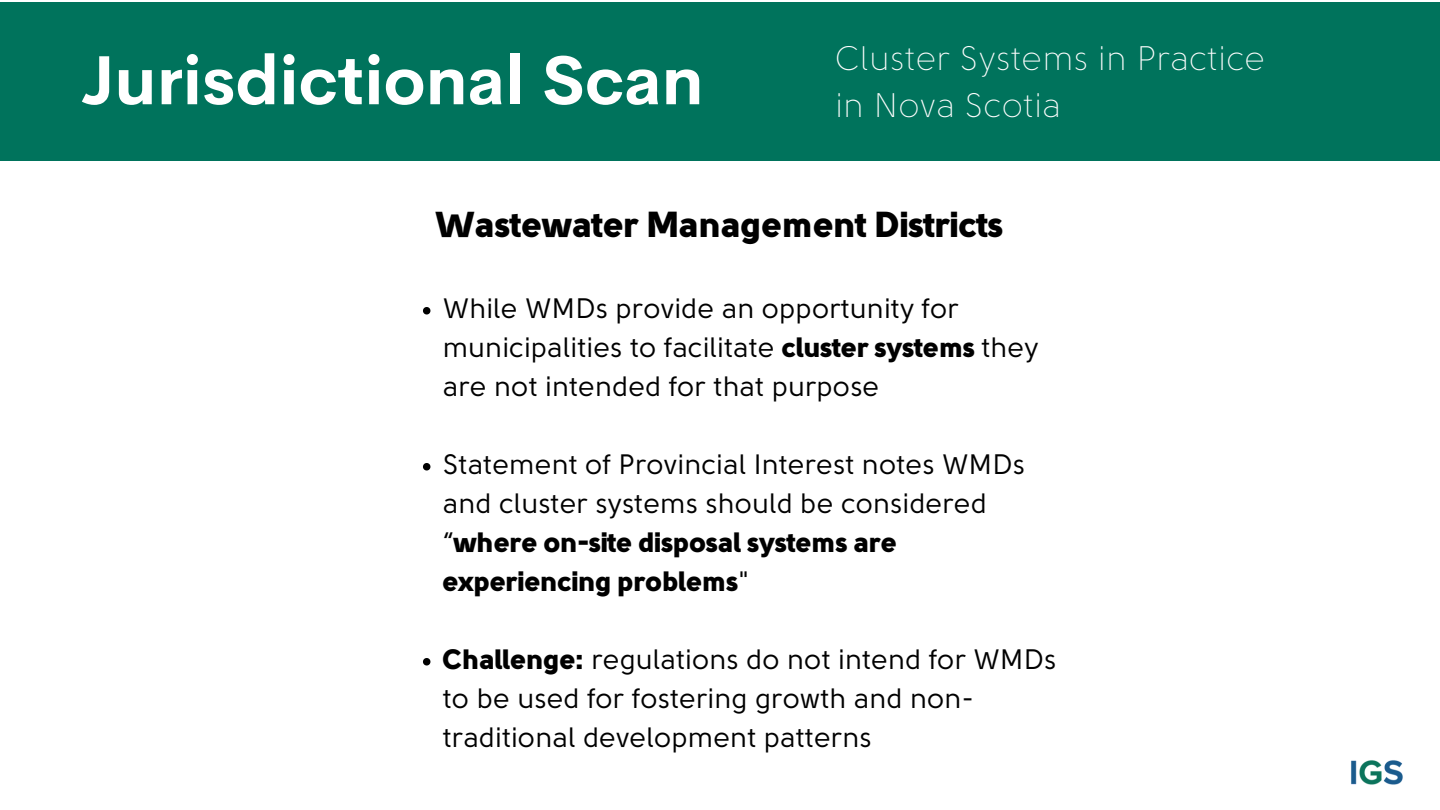
<style>
.page{position:relative;width:1440px;height:810px;background:#fff}
.page>*{position:absolute;margin:0;border:0;box-sizing:border-box;transform-origin:0 0}
.t1{font:700 68px "Cerebri Sans";color:#fff}
.t2{font:900 36px "Solomon Sans";color:#000}
.t3{font:300 34px/47.2px "Solomon Sans";color:#fff}
.t4{font:28px/39px "Solomon Sans";color:#000}
.s1{font-weight:900}
</style>
<div class="page">
<div style="left:0;top:2px;width:1440px;height:158px;background:#00735c"></div>
<svg style="left:423px;top:307px;width:7px;height:8px"></svg>
<svg style="left:423px;top:463px;width:7px;height:8px"></svg>
<svg style="left:423px;top:658px;width:7px;height:8px"></svg>
<img style="left:1351px;top:760px;width:52px;height:25px">
<h1 class="t1" style="left:81px;top:36px;width:624px">Jurisdictional Scan</h1>
<p class="t3" style="left:835px;top:36px;width:432px">Cluster Systems in Practice in Nova Scotia</p>
<p class="t2" style="left:436px;top:208px;width:569px">Wastewater Management Districts</p>
<p class="t4" style="left:443px;top:290px;width:597px">While WMDs provide an opportunity for municipalities to facilitate <span class="s1">cluster systems</span> they are not intended for that purpose</p>
<p class="t4" style="left:443px;top:446px;width:584px">Statement of Provincial Interest notes WMDs and cluster systems should be considered “<span class="s1">where on-site disposal systems are experiencing problems</span>"</p>
<p class="t4" style="left:443px;top:641px;width:615px"><span class="s1">Challenge:</span> regulations do not intend for WMDs to be used for fostering growth and non&shy;traditional development patterns</p>
</div>
